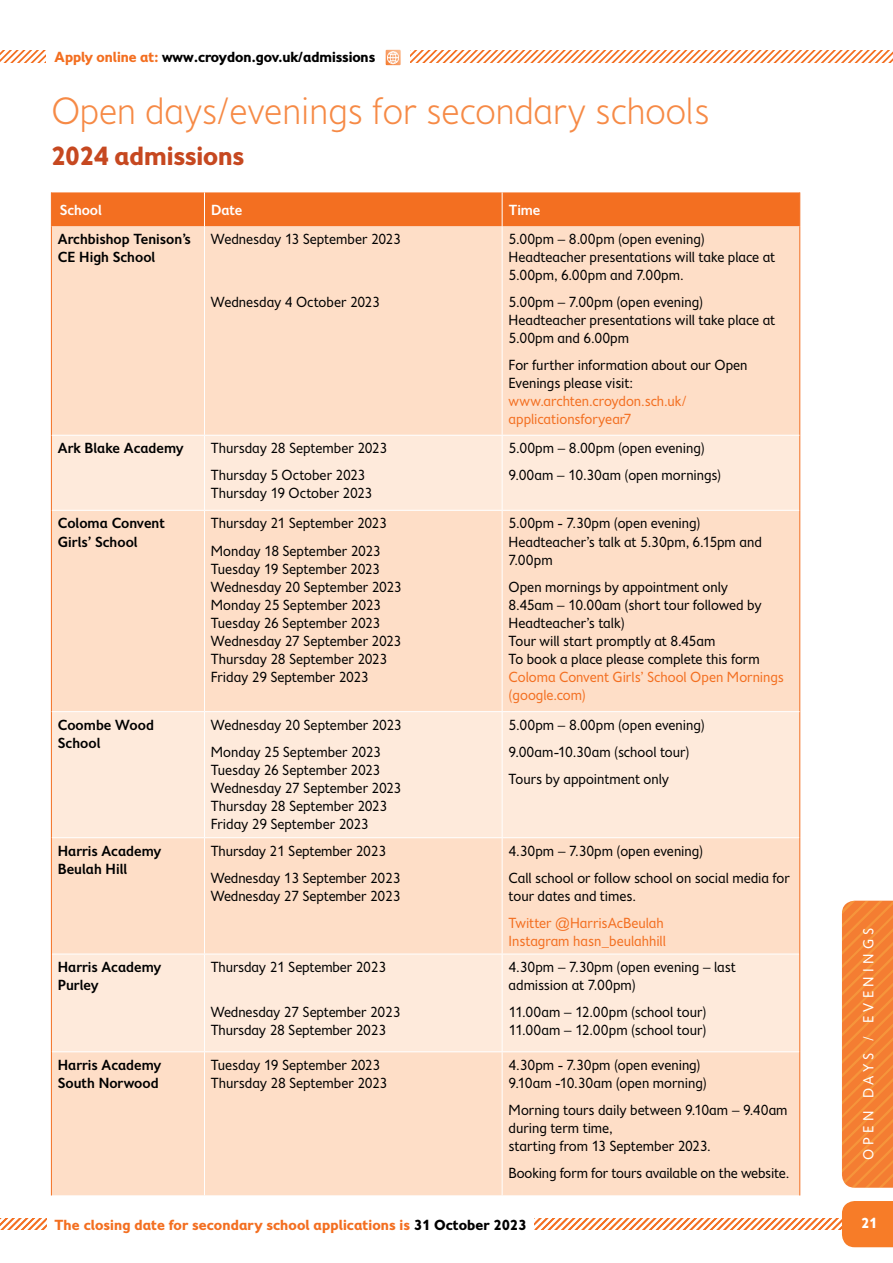
<style>
.page{position:relative;width:893px;height:1263px;background:#fff}
.page>*{position:absolute;margin:0;border:0;box-sizing:border-box;transform-origin:0 0}
.t1{font:300 39px "Fiendstar";letter-spacing:-.02em;color:#f68a46}
.t2{font:700 27px "Fiendstar";letter-spacing:-.02em;color:#c64820}
.t3{font:15px/18px "Fiendstar";letter-spacing:-.015em;color:#000}
.t4{font:600 15px/18px "Fiendstar";letter-spacing:-.01em;color:#000}
.t5{font:15px/18px "Fiendstar";letter-spacing:-.015em;color:#f36f21}
.t6{font:700 15px "Fiendstar";letter-spacing:-.01em;color:#f36f21}
.t7{font:700 15px "Fiendstar";letter-spacing:-.02em;color:#000}
.t8{font:15px "Fiendstar";letter-spacing:.28em;color:#fff}
.t9{font:600 15px "Fiendstar";letter-spacing:-.02em;color:#fff}
.t10{font:700 15px "Fiendstar";color:#fff}
.s1{color:#f36f21}
.s2{color:#000}
</style>
<div class="page">
<img style="left:842px;top:901px;width:51px;height:287px">
<img style="left:385px;top:50px;width:16px;height:15px">
<svg style="left:0;top:1218px;width:842px;height:12px"></svg>
<div style="left:842px;top:1201px;width:51px;height:46px;background:#f77c28"></div>
<svg style="left:0;top:51px;width:45px;height:12px"></svg>
<svg style="left:411px;top:51px;width:482px;height:12px"></svg>
<div style="left:52px;top:192px;width:747px;height:34px;background:#f36f21"></div>
<div style="left:52px;top:226px;width:747px;height:969px;background:#fedec7"></div>
<svg style="left:52px;top:436px;width:747px;height:615px;background:#fee3d0"></svg>
<hr style="left:204px;top:192px;width:1px;height:34px;background:#fff">
<hr style="left:502px;top:192px;width:1px;height:34px;background:#fff">
<hr style="left:204px;top:838px;width:1px;height:116px;background:#fff">
<hr style="left:204px;top:954px;width:1px;height:97px;background:#fff">
<hr style="left:204px;top:1052px;width:1px;height:143px;background:#fff">
<hr style="left:52px;top:510px;width:152px;height:1px;background:#fff">
<hr style="left:52px;top:837px;width:152px;height:1px;background:#fff">
<hr style="left:52px;top:954px;width:152px;height:1px;background:#fff">
<hr style="left:204px;top:510px;width:298px;height:1px;background:#fff">
<hr style="left:204px;top:837px;width:298px;height:1px;background:#fff">
<hr style="left:204px;top:954px;width:298px;height:1px;background:#fff">
<hr style="left:502px;top:510px;width:297px;height:1px;background:#fff">
<hr style="left:502px;top:837px;width:297px;height:1px;background:#fff">
<hr style="left:502px;top:838px;width:1px;height:116px;background:#fff">
<hr style="left:502px;top:954px;width:297px;height:1px;background:#fff">
<hr style="left:502px;top:954px;width:1px;height:97px;background:#fff">
<hr style="left:502px;top:1052px;width:1px;height:143px;background:#fff">
<hr style="left:52px;top:1051px;width:152px;height:1px;background:#fff">
<hr style="left:204px;top:1051px;width:298px;height:1px;background:#fff">
<hr style="left:502px;top:1051px;width:297px;height:1px;background:#fff">
<hr style="left:51px;top:192px;width:1px;height:34px;background:#f36f21">
<hr style="left:799px;top:192px;width:1px;height:34px;background:#f36f21">
<hr style="left:51px;top:226px;width:1px;height:209px;background:#f36f21">
<hr style="left:799px;top:226px;width:1px;height:209px;background:#f36f21">
<hr style="left:51px;top:435px;width:1px;height:75px;background:#f36f21">
<hr style="left:799px;top:435px;width:1px;height:75px;background:#f36f21">
<hr style="left:51px;top:510px;width:1px;height:202px;background:#f36f21">
<hr style="left:799px;top:510px;width:1px;height:202px;background:#f36f21">
<hr style="left:51px;top:712px;width:1px;height:126px;background:#f36f21">
<hr style="left:204px;top:226px;width:1px;height:209px;background:#fff">
<hr style="left:799px;top:712px;width:1px;height:126px;background:#f36f21">
<hr style="left:502px;top:226px;width:1px;height:209px;background:#fff">
<hr style="left:51px;top:838px;width:1px;height:116px;background:#f36f21">
<hr style="left:51px;top:954px;width:1px;height:98px;background:#f36f21">
<hr style="left:51px;top:1052px;width:1px;height:143px;background:#f36f21">
<hr style="left:799px;top:838px;width:1px;height:116px;background:#f36f21">
<hr style="left:799px;top:954px;width:1px;height:98px;background:#f36f21">
<hr style="left:799px;top:1052px;width:1px;height:143px;background:#f36f21">
<hr style="left:52px;top:435px;width:152px;height:1px;background:#fff">
<hr style="left:52px;top:711px;width:152px;height:1px;background:#fff">
<hr style="left:204px;top:435px;width:298px;height:1px;background:#fff">
<hr style="left:204px;top:436px;width:1px;height:74px;background:#fff">
<hr style="left:204px;top:511px;width:1px;height:200px;background:#fff">
<hr style="left:204px;top:711px;width:298px;height:1px;background:#fff">
<hr style="left:204px;top:712px;width:1px;height:125px;background:#fff">
<hr style="left:502px;top:435px;width:297px;height:1px;background:#fff">
<hr style="left:502px;top:436px;width:1px;height:74px;background:#fff">
<hr style="left:502px;top:511px;width:1px;height:200px;background:#fff">
<hr style="left:502px;top:711px;width:297px;height:1px;background:#fff">
<hr style="left:502px;top:712px;width:1px;height:125px;background:#fff">
<p class="t7" style="left:55px;top:48px;width:322px"><span class="s1">Apply online at:</span> www.croydon.gov.uk/admissions</p>
<h1 class="t1" style="left:51px;top:89px;width:660px">Open days/evenings for secondary schools</h1>
<h2 class="t2" style="left:51px;top:140px;width:195px">2024 admissions</h2>
<p class="t9" style="left:60px;top:202px;width:44px">School</p>
<p class="t9" style="left:211px;top:202px;width:33px">Date</p>
<p class="t9" style="left:509px;top:202px;width:33px">Time</p>
<p class="t4" style="left:58px;top:230px;width:135px">Archbishop Tenison’s<br>CE High School</p>
<p class="t3" style="left:211px;top:230px;width:191px">Wednesday 13 September 2023</p>
<p class="t3" style="left:211px;top:293px;width:170px">Wednesday 4 October 2023</p>
<p class="t3" style="left:508px;top:230px;width:268px">5.00pm – 8.00pm (open evening)<br>Headteacher presentations will take place at<br>5.00pm, 6.00pm and 7.00pm.</p>
<p class="t3" style="left:508px;top:293px;width:268px">5.00pm – 7.00pm (open evening)<br>Headteacher presentations will take place at<br>5.00pm and 6.00pm</p>
<p class="t3" style="left:508px;top:356px;width:241px">For further information about our Open<br>Evenings please visit:</p>
<p class="t5" style="left:508px;top:392px;width:180px">www.archten.croydon.sch.uk/ applicationsforyear7</p>
<p class="t4" style="left:58px;top:439px;width:128px">Ark Blake Academy</p>
<p class="t3" style="left:211px;top:435px;width:178px;line-height:27px">Thursday 28 September 2023<br>Thursday 5 October 2023</p>
<p class="t3" style="left:211px;top:484px;width:163px">Thursday 19 October 2023</p>
<p class="t4" style="left:58px;top:514px;width:109px">Coloma Convent<br>Girls’ School</p>
<p class="t3" style="left:211px;top:510px;width:177px;line-height:27px">Thursday 21 September 2023<br>Monday 18 September 2023</p>
<p class="t3" style="left:211px;top:559px;width:192px">Tuesday 19 September 2023<br>Wednesday 20 September 2023<br>Monday 25 September 2023<br>Tuesday 26 September 2023<br>Wednesday 27 September 2023<br>Thursday 28 September 2023<br>Friday 29 September 2023</p>
<p class="t4" style="left:58px;top:716px;width:98px">Coombe Wood<br>School</p>
<p class="t3" style="left:211px;top:711px;width:192px;line-height:27px">Wednesday 20 September 2023<br>Monday 25 September 2023</p>
<p class="t3" style="left:211px;top:761px;width:192px">Tuesday 26 September 2023<br>Wednesday 27 September 2023<br>Thursday 28 September 2023<br>Friday 29 September 2023</p>
<p class="t4" style="left:58px;top:842px;width:105px">Harris Academy<br>Beulah Hill</p>
<p class="t3" style="left:211px;top:837px;width:191px;line-height:27px">Thursday 21 September 2023<br>Wednesday 13 September 2023</p>
<p class="t3" style="left:211px;top:887px;width:191px">Wednesday 27 September 2023</p>
<p class="t4" style="left:58px;top:958px;width:105px">Harris Academy<br>Purley</p>
<p class="t3" style="left:211px;top:958px;width:177px">Thursday 21 September 2023</p>
<p class="t3" style="left:211px;top:1003px;width:191px">Wednesday 27 September 2023<br>Thursday 28 September 2023</p>
<p class="t3" style="left:509px;top:435px;width:214px;line-height:27px">5.00pm – 8.00pm (open evening)<br>9.00am – 10.30am (open mornings)</p>
<p class="t3" style="left:509px;top:514px;width:255px">5.00pm - 7.30pm (open evening)<br>Headteacher’s talk at 5.30pm, 6.15pm and<br>7.00pm</p>
<p class="t3" style="left:509px;top:577px;width:255px">Open mornings by appointment only 8.45am – 10.00am (short tour followed by Headteacher’s talk)<br>Tour will start promptly at 8.45am<br>To book a place please complete this form</p>
<p class="t5" style="left:509px;top:667px;width:277px">Coloma Convent Girls’ School Open Mornings (google.com)</p>
<p class="t3" style="left:509px;top:711px;width:198px;line-height:27px">5.00pm – 8.00pm (open evening)<br>9.00am-10.30am (school tour)<br>Tours by appointment only</p>
<p class="t3" style="left:509px;top:837px;width:283px;line-height:27px">4.30pm – 7.30pm (open evening)<br>Call school or follow school on social media for</p>
<p class="t3" style="left:509px;top:887px;width:129px">tour dates and times.</p>
<p class="t5" style="left:509px;top:914px;width:159px">Twitter @HarrisAcBeulah<br>Instagram hasn_beulahhill</p>
<p class="t3" style="left:509px;top:958px;width:229px">4.30pm – 7.30pm (open evening – last admission at 7.00pm)</p>
<p class="t3" style="left:509px;top:1003px;width:200px">11.00am – 12.00pm (school tour)<br>11.00am – 12.00pm (school tour)</p>
<p class="t4" style="left:58px;top:1056px;width:105px">Harris Academy<br>South Norwood</p>
<p class="t3" style="left:211px;top:1056px;width:178px">Tuesday 19 September 2023<br>Thursday 28 September 2023</p>
<p class="t3" style="left:509px;top:1056px;width:200px">4.30pm - 7.30pm (open evening)<br>9.10am -10.30am (open morning)</p>
<p class="t3" style="left:509px;top:1101px;width:281px">Morning tours daily between 9.10am – 9.40am during term time,<br>starting from 13 September 2023.</p>
<p class="t3" style="left:509px;top:1164px;width:282px">Booking form for tours available on the website.</p>
<p class="t8" style="left:860px;top:1160px;width:234px;rotate:-90deg">OPEN DAYS / EVENINGS</p>
<p class="t6" style="left:55px;top:1216px;width:473px">The closing date for secondary school applications is <span class="s2">31 October 2023</span></p>
<p class="t10" style="left:861px;top:1214px;width:18px">21</p>
</div>
